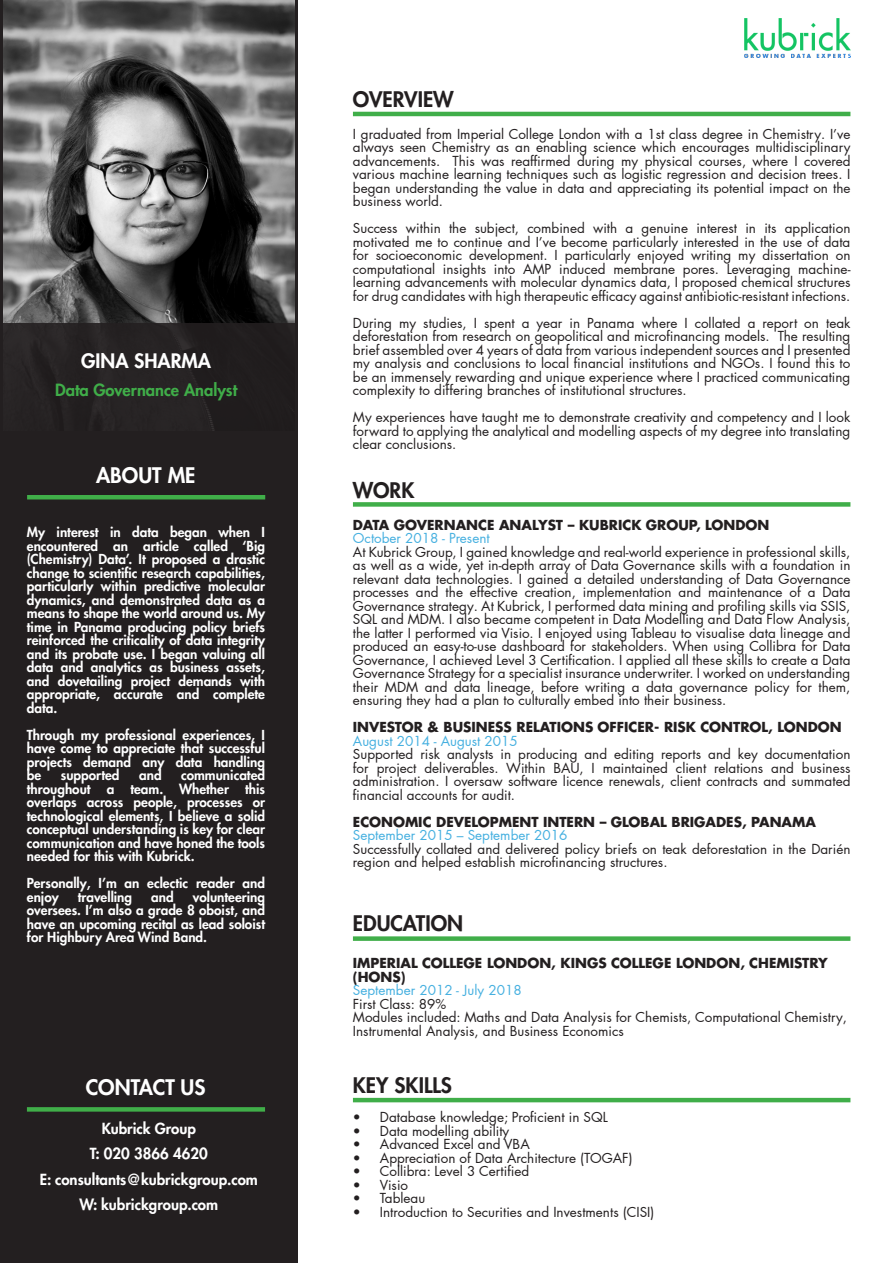
<style>
.page{position:relative;width:893px;height:1263px;background:#fff}
.page>*{position:absolute;margin:0;border:0;box-sizing:border-box;transform-origin:0 0}
.t1{font:800 21px "Futura LT Pro";color:#231f20}
.t2{font:800 21px "Futura LT Pro";color:#fff}
.t3{font:800 19.5px "Futura LT Pro";color:#fff}
.t4{font:800 16.5px "Futura LT Pro";color:#40ae49}
.t5{font:800 15px "Futura LT Pro";color:#fff}
.t6{font:13.5px/13.5px "Futura LT Pro";color:#231f20;text-align:justify}
.t7{font:800 13.5px/13.5px "Futura LT Pro";color:#fff;text-align:justify}
.t8{font:700 13.5px/13.5px "Futura LT Pro";color:#231f20}
.t9{font:13.5px "Futura LT Pro";color:#46b0e0}
</style>
<div class="page">
<hr style="left:353px;top:112px;width:497px;height:4px;background:#40ae49">
<div style="left:353px;top:502px;width:497px;height:5px;background:#40ae49"></div>
<div style="left:353px;top:936px;width:497px;height:5px;background:#40ae49"></div>
<img style="left:744px;top:18px;width:106px;height:39px">
<hr style="left:353px;top:1098px;width:497px;height:4px;background:#40ae49">
<div style="left:0;top:0;width:298px;height:1263px;background:#231f20"></div>
<hr style="left:27px;top:495px;width:238px;height:4px;background:#40ae49">
<img style="left:3px;top:0;width:291px;height:323px">
<div style="left:27px;top:1107px;width:238px;height:5px;background:#40ae49"></div>
<p class="t3" style="left:81px;top:345px;width:131px">GINA SHARMA</p>
<p class="t4" style="left:55px;top:377px;width:184px">Data Governance Analyst</p>
<p class="t2" style="left:96px;top:459px;width:101px">ABOUT ME</p>
<p class="t7" style="left:27px;top:525px;width:240px">My interest in data began when I encountered an article called ‘Big (Chemistry) Data’. It proposed a drastic change to scientific research capabilities, particularly within predictive molecular dynamics, and demonstrated data as a means to shape the world around us. My time in Panama producing policy briefs reinforced the criticality of data integrity and its probate use. I began valuing all data and analytics as business assets, and dovetailing project demands with appropriate, accurate and complete data.</p>
<p class="t7" style="left:27px;top:728px;width:240px">Through my professional experiences, I have come to appreciate that successful projects demand any data handling be</p>
<p class="t7" style="left:27px;top:768px;width:240px;text-indent:154px">communicated throughout a team. Whether this overlaps across people, processes or technological elements, I believe a solid conceptual understanding is key for clear communication and have honed the tools needed for this with Kubrick.</p>
<p class="t7" style="left:27px;top:876px;width:240px">Personally, I’m an eclectic reader and enjoy</p>
<p class="t7" style="left:61px;top:768px;width:60px">supported</p>
<p class="t7" style="left:139px;top:768px;width:24px">and</p>
<p class="t7" style="left:27px;top:890px;width:240px;text-indent:166px">volunteering oversees. I’m also a grade 8 oboist, and have an upcoming recital as lead soloist for Highbury Area Wind Band.</p>
<p class="t7" style="left:78px;top:890px;width:56px">travelling</p>
<p class="t7" style="left:151px;top:890px;width:24px">and</p>
<p class="t2" style="left:86px;top:1071px;width:121px">CONTACT US</p>
<p class="t5" style="left:102px;top:1117px;width:96px">Kubrick Group</p>
<p class="t5" style="left:90px;top:1142px;width:120px">T: 020 3866 4620</p>
<p class="t5" style="left:40px;top:1168px;width:220px">E: consultants@kubrickgroup.com</p>
<p class="t5" style="left:80px;top:1193px;width:140px">W: kubrickgroup.com</p>
<p class="t1" style="left:353px;top:84px;width:102px">OVERVIEW</p>
<p class="t6" style="left:353px;top:127px;width:499px">I graduated from Imperial College London with a 1st class degree in Chemistry. I’ve always seen Chemistry as an enabling science which encourages multidisciplinary advancements. This was reaffirmed during my physical courses, where I covered various machine learning techniques such as logistic regression and decision trees. I began understanding the value in data and appreciating its potential impact on the business world.</p>
<p class="t6" style="left:353px;top:221px;width:499px">Success within the subject, combined with a genuine interest in its application motivated me to continue and I’ve become particularly interested in the use of data for socioeconomic development. I particularly enjoyed writing my dissertation on computational insights into AMP induced membrane pores. Leveraging machine&shy;learning advancements with molecular dynamics data, I proposed chemical structures for drug candidates with high therapeutic efficacy against antibiotic-resistant infections.</p>
<p class="t6" style="left:353px;top:316px;width:499px">During my studies, I spent a year in Panama where I collated a report on teak deforestation from research on geopolitical and microfinancing models. The resulting brief assembled over 4 years of data from various independent sources and I presented my analysis and conclusions to local financial institutions and NGOs. I found this to be an immensely rewarding and unique experience where I practiced communicating complexity to differing branches of institutional structures.</p>
<p class="t6" style="left:353px;top:410px;width:499px">My experiences have taught me to demonstrate creativity and competency and I look forward to applying the analytical and modelling aspects of my degree into translating clear conclusions.</p>
<p class="t1" style="left:353px;top:474px;width:63px">WORK</p>
<p class="t8" style="left:353px;top:518px;width:418px">DATA GOVERNANCE ANALYST – KUBRICK GROUP, LONDON</p>
<p class="t9" style="left:353px;top:529px;width:138px">October 2018 - Present</p>
<p class="t6" style="left:353px;top:545px;width:499px">At Kubrick Group, I gained knowledge and real-world experience in professional skills, as well as a wide, yet in-depth array of Data Governance skills with a foundation in relevant data technologies. I gained a detailed understanding of Data Governance processes and the effective creation, implementation and maintenance of a Data Governance strategy. At Kubrick, I performed data mining and profiling skills via SSIS, SQL and MDM. I also became competent in Data Modelling and Data Flow Analysis, the latter I performed via Visio. I enjoyed using Tableau to visualise data lineage and produced an easy-to-use dashboard for stakeholders. When using Collibra for Data Governance, I achieved Level 3 Certification. I applied all these skills to create a Data Governance Strategy for a specialist insurance underwriter. I worked on understanding their MDM and data lineage, before writing a data governance policy for them, ensuring they had a plan to culturally embed into their business.</p>
<p class="t8" style="left:353px;top:720px;width:490px">INVESTOR &amp; BUSINESS RELATIONS OFFICER- RISK CONTROL, LONDON</p>
<p class="t9" style="left:353px;top:732px;width:166px">August 2014 - August 2015</p>
<p class="t6" style="left:353px;top:748px;width:499px">Supported risk analysts in producing and editing reports and key documentation for project deliverables. Within BAU, I maintained client relations and business administration. I oversaw software licence renewals, client contracts and summated financial accounts for audit.</p>
<p class="t8" style="left:353px;top:815px;width:464px">ECONOMIC DEVELOPMENT INTERN – GLOBAL BRIGADES, PANAMA</p>
<p class="t9" style="left:353px;top:826px;width:216px">September 2015 – September 2016</p>
<p class="t6" style="left:353px;top:842px;width:499px">Successfully collated and delivered policy briefs on teak deforestation in the Darién region and helped establish microfinancing structures.</p>
<p class="t1" style="left:353px;top:907px;width:112px">EDUCATION</p>
<p class="t8" style="left:353px;top:956px;width:476px">IMPERIAL COLLEGE LONDON, KINGS COLLEGE LONDON, CHEMISTRY (HONS)</p>
<p class="t9" style="left:353px;top:981px;width:170px">September 2012 - July 2018</p>
<p class="t6" style="left:353px;top:997px;width:95px">First Class: 89%</p>
<p class="t6" style="left:353px;top:1010px;width:496px">Modules included: Maths and Data Analysis for Chemists, Computational Chemistry,<br>Instrumental Analysis, and Business Economics</p>
<p class="t1" style="left:353px;top:1069px;width:100px">KEY SKILLS</p>
<p class="t6" style="left:353px;top:1110px;width:256px">• Database knowledge; Proficient in SQL</p>
<p class="t6" style="left:353px;top:1124px;width:158px">• Data modelling ability</p>
<p class="t6" style="left:353px;top:1137px;width:178px">• Advanced Excel and VBA</p>
<p class="t6" style="left:353px;top:1151px;width:281px">• Appreciation of Data Architecture (TOGAF)</p>
<p class="t6" style="left:353px;top:1164px;width:178px">• Collibra: Level 3 Certified</p>
<p class="t6" style="left:353px;top:1178px;width:57px">• Visio</p>
<p class="t6" style="left:353px;top:1191px;width:74px">• Tableau</p>
<p class="t6" style="left:353px;top:1205px;width:303px">• Introduction to Securities and Investments (CISI)</p>
</div>
